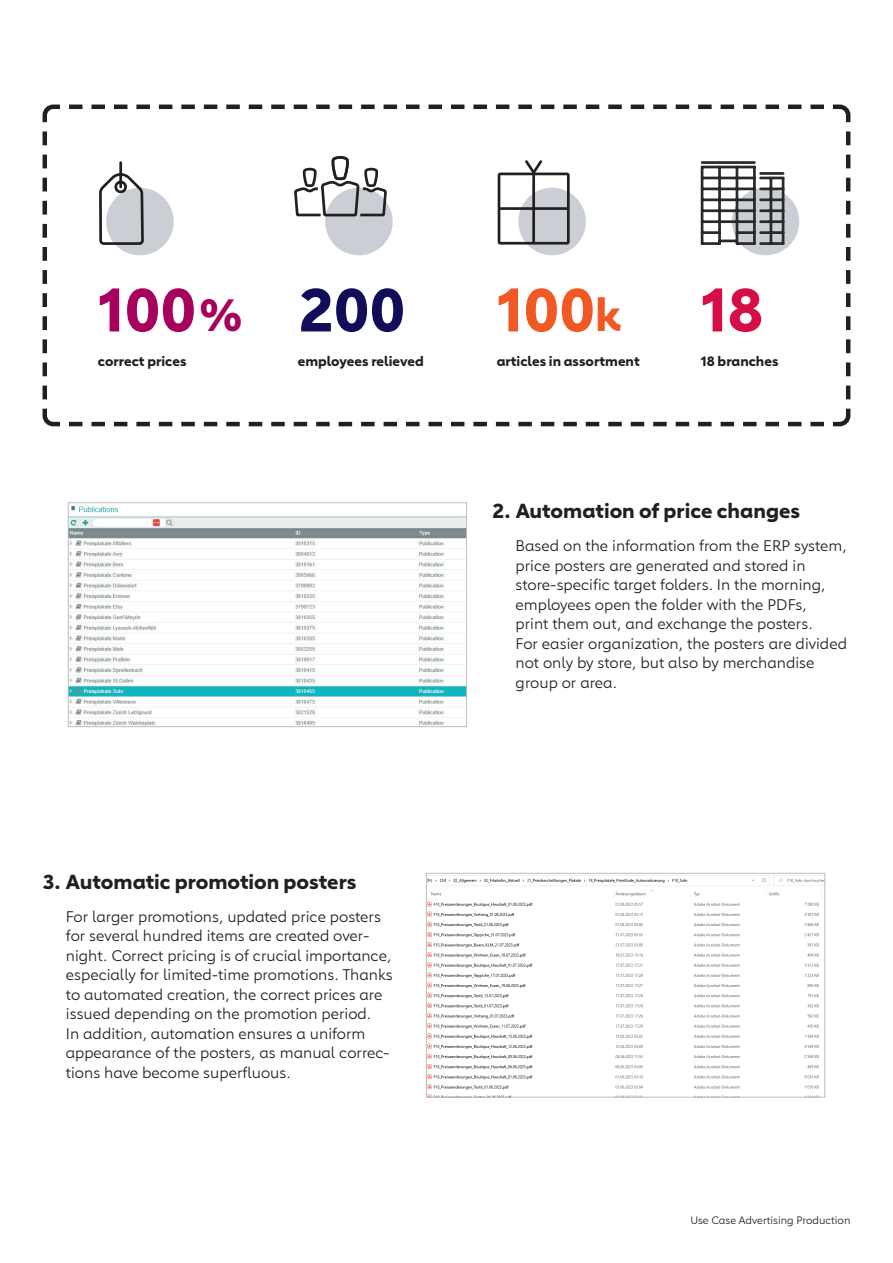
<style>
.page{position:relative;width:893px;height:1263px;background:#fff}
.page>*{position:absolute;margin:0;border:0;box-sizing:border-box;transform-origin:0 0}
.t1{font:700 60px "Carnero";color:#f15924}
.t2{font:700 60px "Carnero";color:#a7015d}
.t3{font:700 60px "Carnero";color:#110d5a}
.t4{font:700 60px "Carnero";color:#d50e48}
.t5{font:700 20.25px "Carnero";color:#231f20}
.t6{font:15px/19.5px "Carnero";color:#231f20}
.t7{font:700 13.5px "Carnero";color:#231f20}
.t8{font:10.5px "Carnero";color:#231f20}
.s1{font-size:45px}
</style>
<div class="page">
<img style="left:428px;top:875px;width:395px;height:220px">
<div style="left:426px;top:873px;width:399px;height:224px;border:1px solid #bcbdc0"></div>
<img style="left:70px;top:506px;width:395px;height:219px">
<div style="left:68px;top:503px;width:399px;height:224px;border:1px solid #bcbdc0"></div>
<svg style="left:42px;top:104px;width:809px;height:323px"></svg>
<hr style="left:753px;top:167px;width:3px;height:77px;background:#27292a">
<hr style="left:701px;top:167px;width:2px;height:77px;background:#27292a">
<hr style="left:718px;top:167px;width:3px;height:77px;background:#27292a">
<hr style="left:736px;top:167px;width:2px;height:77px;background:#27292a">
<hr style="left:702px;top:242px;width:17px;height:3px;background:#27292a">
<hr style="left:702px;top:166px;width:52px;height:2px;background:#27292a">
<hr style="left:702px;top:161px;width:52px;height:3px;background:#27292a">
<hr style="left:702px;top:177px;width:52px;height:2px;background:#27292a">
<hr style="left:702px;top:188px;width:52px;height:2px;background:#27292a">
<hr style="left:702px;top:198px;width:52px;height:3px;background:#27292a">
<hr style="left:702px;top:209px;width:52px;height:3px;background:#27292a">
<hr style="left:702px;top:220px;width:52px;height:3px;background:#27292a">
<hr style="left:702px;top:231px;width:17px;height:3px;background:#27292a">
<hr style="left:782px;top:178px;width:2px;height:66px;background:#27292a">
<hr style="left:770px;top:178px;width:2px;height:66px;background:#27292a">
<hr style="left:761px;top:172px;width:22px;height:3px;background:#27292a">
<hr style="left:761px;top:177px;width:22px;height:2px;background:#27292a">
<svg style="left:720px;top:188px;width:79px;height:67px"></svg>
<svg style="left:498px;top:158px;width:88px;height:97px"></svg>
<svg style="left:295px;top:156px;width:98px;height:120px"></svg>
<svg style="left:98px;top:149px;width:76px;height:106px"></svg>
<h1 class="t2" style="left:98px;top:273px;width:146px">100<span class="s1">%</span></h1>
<p class="t7" style="left:98px;top:353px;width:90px">correct prices</p>
<h1 class="t3" style="left:298px;top:273px;width:109px">200</h1>
<p class="t7" style="left:298px;top:353px;width:127px">employees relieved</p>
<h1 class="t1" style="left:497px;top:273px;width:126px">100<span class="s1">k</span></h1>
<p class="t7" style="left:497px;top:353px;width:145px">articles in assortment</p>
<h1 class="t4" style="left:701px;top:273px;width:64px">18</h1>
<p class="t7" style="left:701px;top:353px;width:79px">18 branches</p>
<h2 class="t5" style="left:492px;top:498px;width:309px">2. Automation of price changes</h2>
<p class="t6" style="left:516px;top:536px;width:333px">Based on the information from the ERP system, price posters are generated and stored in store-specific target folders. In the morning, employees open the folder with the PDFs,<br>print them out, and exchange the posters.<br>For easier organization, the posters are divided not only by store, but also by merchandise group or area.</p>
<h2 class="t5" style="left:43px;top:869px;width:316px">3. Automatic promotion posters</h2>
<p class="t6" style="left:66px;top:907px;width:328px">For larger promotions, updated price posters for several hundred items are created over&shy;night. Correct pricing is of crucial importance, especially for limited-time promotions. Thanks to automated creation, the correct prices are issued depending on the promotion period.<br>In addition, automation ensures a uniform appearance of the posters, as manual correc&shy;tions have become superfluous.</p>
<p class="t8" style="left:690px;top:1214px;width:162px">Use Case Advertising Production</p>
</div>
